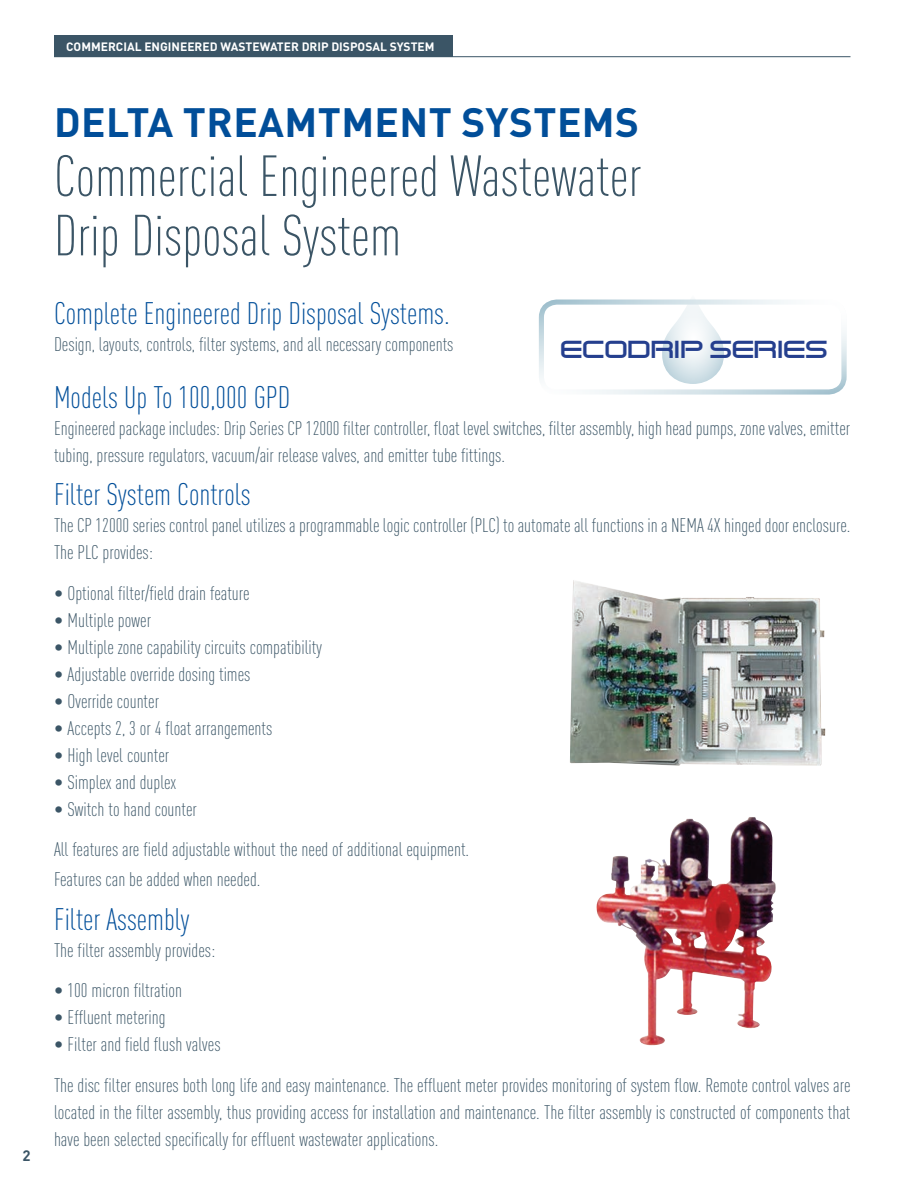
<style>
.page{position:relative;width:918px;height:1188px;background:#fff}
.page>*{position:absolute;margin:0;border:0;box-sizing:border-box;transform-origin:0 0}
.t1{font:300 condensed 57px/59.4px "DIN Pro";color:#3b5566}
.t2{font:700 40.5px "DIN Pro";letter-spacing:.01em;color:#014e99}
.t3{font:300 condensed 30.75px "DIN Pro";color:#014e99}
.t4{font:29.55px "Saved By Zero";letter-spacing:.01em;color:#253f8e}
.t5{font:300 condensed 19.5px/27px "DIN Pro";color:#3b5566}
.t6{font:700 15px "DIN Pro";color:#3b5566}
.t7{font:700 12px "DIN Pro";color:#fff}
</style>
<div class="page">
<hr style="left:54px;top:56px;width:796px;height:1px;background:#3b5566">
<div style="left:54px;top:35px;width:398px;height:22px;background:#3b5566"></div>
<img style="left:596px;top:817px;width:180px;height:228px">
<img style="left:570px;top:580px;width:255px;height:186px">
<svg style="left:662px;top:306px;width:62px;height:78px"></svg>
<div style="left:539px;top:300px;width:308px;height:95px;border:5px solid #fff;border-radius:15px"></div>
<p class="t6" style="left:22px;top:1143px;width:10px">2</p>
<p class="t7" style="left:66px;top:37px;width:370px">COMMERCIAL ENGINEERED WASTEWATER DRIP DISPOSAL SYSTEM</p>
<p class="t2" style="left:54px;top:88px;width:586px">DELTA TREAMTMENT SYSTEMS</p>
<p class="t1" style="left:54px;top:143px;width:589px">Commercial Engineered Wastewater<br>Drip Disposal System</p>
<p class="t3" style="left:54px;top:291px;width:397px">Complete Engineered Drip Disposal Systems.</p>
<p class="t5" style="left:54px;top:329px;width:401px">Design, layouts, controls, filter systems, and all necessary components</p>
<p class="t3" style="left:54px;top:375px;width:238px">Models Up To 100,000 GPD</p>
<p class="t5" style="left:54px;top:413px;width:798px">Engineered package includes: Drip Series CP 12000 filter controller, float level switches, filter assembly, high head pumps, zone valves, emitter tubing, pressure regulators, vacuum/air release valves, and emitter tube fittings.</p>
<p class="t3" style="left:54px;top:473px;width:198px">Filter System Controls</p>
<p class="t5" style="left:54px;top:510px;width:798px">The CP 12000 series control panel utilizes a programmable logic controller (PLC) to automate all functions in a NEMA 4X hinged door enclosure.<br>The PLC provides:</p>
<p class="t5" style="left:54px;top:578px;width:197px">• Optional filter/field drain feature</p>
<p class="t5" style="left:54px;top:605px;width:99px">• Multiple power</p>
<p class="t5" style="left:54px;top:632px;width:269px">• Multiple zone capability circuits compatibility</p>
<p class="t5" style="left:54px;top:659px;width:198px">• Adjustable override dosing times</p>
<p class="t5" style="left:54px;top:686px;width:107px">• Override counter</p>
<p class="t5" style="left:54px;top:713px;width:220px">• Accepts 2, 3 or 4 float arrangements</p>
<p class="t5" style="left:54px;top:740px;width:117px">• High level counter</p>
<p class="t5" style="left:54px;top:767px;width:124px">• Simplex and duplex</p>
<p class="t5" style="left:54px;top:794px;width:145px">• Switch to hand counter</p>
<p class="t5" style="left:54px;top:834px;width:417px">All features are field adjustable without the need of additional equipment.</p>
<p class="t5" style="left:54px;top:864px;width:208px">Features can be added when needed.</p>
<p class="t3" style="left:54px;top:897px;width:137px">Filter Assembly</p>
<p class="t5" style="left:54px;top:935px;width:163px">The filter assembly provides:</p>
<p class="t5" style="left:54px;top:975px;width:130px">• 100 micron filtration</p>
<p class="t5" style="left:54px;top:1002px;width:113px">• Effluent metering</p>
<p class="t5" style="left:54px;top:1029px;width:168px">• Filter and field flush valves</p>
<p class="t5" style="left:54px;top:1070px;width:798px;text-align:justify">The disc filter ensures both long life and easy maintenance. The effluent meter provides monitoring of system flow. Remote control valves are located in the filter assembly, thus providing access for installation and maintenance. The filter assembly is constructed of components that have been selected specifically for effluent wastewater applications.</p>
<p class="t4" style="left:560px;top:335px;width:269px">ECODRIP SERIES</p>
</div>
